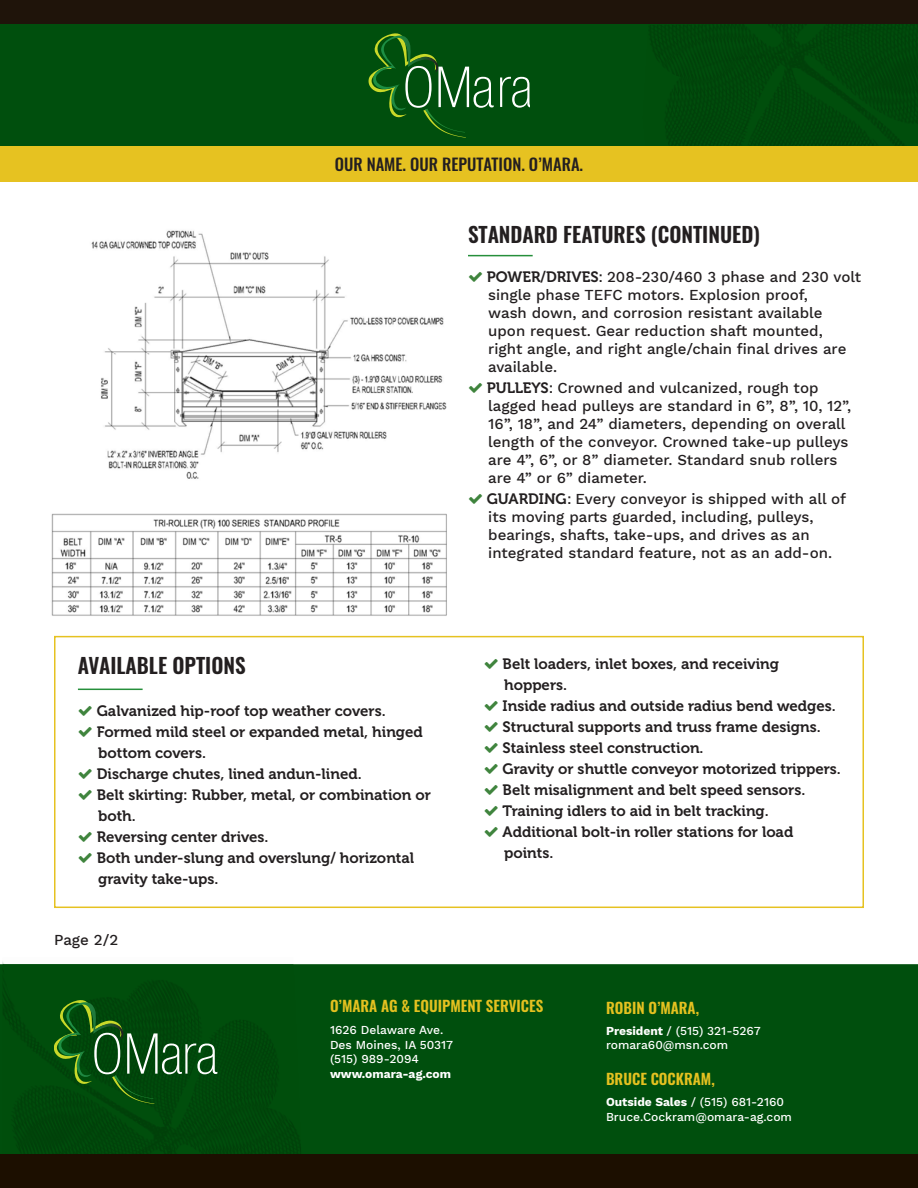
<style>
.page{position:relative;width:918px;height:1188px;background:#fff}
.page>*{position:absolute;margin:0;border:0;box-sizing:border-box;transform-origin:0 0}
.t1{font:600 21px "Oswald";color:#231f20}
.t2{font:500 16.5px "Oswald";color:#231f20}
.t3{font:500 15px/18px "Work Sans";color:#231f20}
.t4{font:15px "Museo 700";color:#231f20}
.t5{font:600 15px "Oswald";color:#e4c120}
.t6{font:500 12px/14.4px "Work Sans";color:#fff}
.t7{font:700 12px "Work Sans";color:#fff}
.s1{font-family:"Museo 700";font-weight:400}
.s2{font-weight:700}
</style>
<div class="page">
<div style="left:0;top:24px;width:643px;height:122px;background:#004f0d"></div>
<div style="left:643px;top:24px;width:275px;height:122px;background:#00470b"></div>
<div style="left:0;top:0;width:918px;height:24px;background:#1f140a"></div>
<div style="left:0;top:146px;width:918px;height:35px;background:#e6c221"></div>
<svg style="left:500px;top:77px;width:29px;height:31px"></svg>
<svg style="left:367px;top:33px;width:127px;height:105px;background:#18601e"></svg>
<div style="left:0;top:964px;width:918px;height:190px;background:#004f0d"></div>
<img style="left:2px;top:964px;width:300px;height:190px">
<div style="left:0;top:1154px;width:918px;height:34px;background:#1c0f00"></div>
<svg style="left:54px;top:1000px;width:163px;height:103px;background:#17591c"></svg>
<img style="left:51px;top:230px;width:429px;height:386px">
<hr style="left:468px;top:255px;width:65px;height:1px;background:#268f3b">
<hr style="left:78px;top:689px;width:65px;height:1px;background:#268f3b">
<div style="left:54px;top:636px;width:810px;height:272px;border:2px solid #e6c221"></div>
<svg style="left:469px;top:272px;width:11px;height:10px"></svg>
<svg style="left:469px;top:383px;width:11px;height:10px"></svg>
<svg style="left:469px;top:494px;width:11px;height:10px"></svg>
<p class="t2" style="left:335px;top:156px;width:250px">OUR NAME. OUR REPUTATION. O’MARA.</p>
<p class="t1" style="left:468px;top:224px;width:294px">STANDARD FEATURES (CONTINUED)</p>
<p class="t3" style="left:487px;top:269px;width:376px"><span class="s1">POWER/DRIVES:</span> 208-230/460 3 phase and 230 volt</p>
<p class="t3" style="left:488px;top:287px;width:360px">single phase TEFC motors. Explosion proof, wash down, and corrosion resistant available upon request. Gear reduction shaft mounted, right angle, and right angle/chain final drives are available.</p>
<p class="t3" style="left:487px;top:380px;width:333px"><span class="s1">PULLEYS:</span> Crowned and vulcanized, rough top</p>
<p class="t3" style="left:488px;top:398px;width:365px">lagged head pulleys are standard in 6”, 8”, 10, 12”, 16”, 18”, and 24” diameters, depending on overall length of the conveyor. Crowned take-up pulleys are 4”, 6”, or 8” diameter. Standard snub rollers are 4” or 6” diameter.</p>
<p class="t3" style="left:487px;top:491px;width:361px"><span class="s1">GUARDING:</span> Every conveyor is shipped with all of</p>
<p class="t3" style="left:488px;top:509px;width:345px">its moving parts guarded, including, pulleys, bearings, shafts, take-ups, and drives as an integrated standard feature, not as an add-on.</p>
<p class="t1" style="left:78px;top:654px;width:169px">AVAILABLE OPTIONS</p>
<p class="t4" style="left:97px;top:702px;width:291px">Galvanized hip-roof top weather covers.</p>
<p class="t4" style="left:97px;top:723px;width:328px">Formed mild steel or expanded metal, hinged</p>
<p class="t4" style="left:98px;top:744px;width:109px">bottom covers.</p>
<p class="t4" style="left:97px;top:765px;width:267px">Discharge chutes, lined andun-lined.</p>
<p class="t4" style="left:97px;top:786px;width:336px">Belt skirting: Rubber, metal, or combination or</p>
<p class="t4" style="left:98px;top:807px;width:39px">both.</p>
<p class="t4" style="left:97px;top:828px;width:173px">Reversing center drives.</p>
<p class="t4" style="left:97px;top:849px;width:319px">Both under-slung and overslung/ horizontal</p>
<p class="t4" style="left:98px;top:870px;width:122px">gravity take-ups.</p>
<p class="t3" style="left:54px;top:932px;width:66px">Page 2/2</p>
<p class="t4" style="left:503px;top:656px;width:278px">Belt loaders, inlet boxes, and receiving</p>
<p class="t4" style="left:504px;top:677px;width:65px">hoppers.</p>
<p class="t4" style="left:503px;top:698px;width:335px">Inside radius and outside radius bend wedges.</p>
<p class="t4" style="left:503px;top:719px;width:320px">Structural supports and truss frame designs.</p>
<p class="t4" style="left:503px;top:740px;width:203px">Stainless steel construction.</p>
<p class="t4" style="left:503px;top:761px;width:340px">Gravity or shuttle conveyor motorized trippers.</p>
<p class="t4" style="left:503px;top:782px;width:304px">Belt misalignment and belt speed sensors.</p>
<p class="t4" style="left:503px;top:803px;width:268px">Training idlers to aid in belt tracking.</p>
<p class="t4" style="left:503px;top:824px;width:292px">Additional bolt-in roller stations for load</p>
<p class="t4" style="left:504px;top:845px;width:51px">points.</p>
<p class="t5" style="left:330px;top:998px;width:215px">O’MARA AG &amp; EQUIPMENT SERVICES</p>
<p class="t6" style="left:330px;top:1024px;width:125px">1626 Delaware Ave.<br>Des Moines, IA 50317 (515) 989-2094</p>
<p class="t7" style="left:330px;top:1067px;width:123px">www.omara-ag.com</p>
<p class="t5" style="left:606px;top:1000px;width:95px">ROBIN O’MARA,</p>
<p class="t6" style="left:606px;top:1024px;width:156px"><span class="s2">President</span> / (515) 321-5267 romara60@msn.com</p>
<p class="t5" style="left:606px;top:1071px;width:110px">BRUCE COCKRAM,</p>
<p class="t6" style="left:606px;top:1096px;width:188px"><span class="s2">Outside Sales</span> / (515) 681-2160<br>Bruce.Cockram@omara-ag.com</p>
</div>
